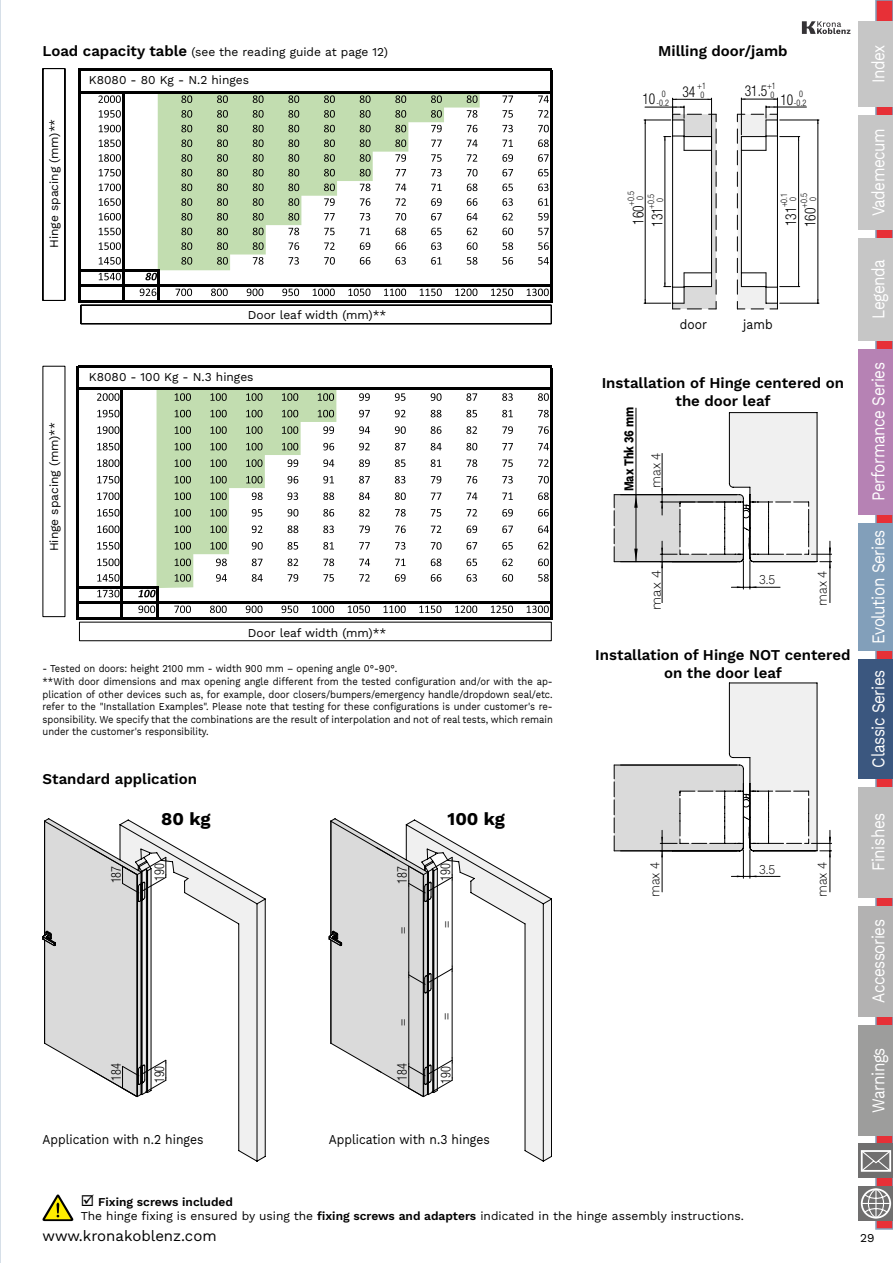
<style>
.page{position:relative;width:893px;height:1263px;background:#fff}
.page>*{position:absolute;margin:0;border:0;box-sizing:border-box;transform-origin:0 0}
.t1{font:18px "Work Sans";letter-spacing:-.03em;color:#fff;scale:.85 1}
.t2{font:700 18px "Work Sans";color:#000}
.t3{font:600 15px/18px "Work Sans";color:#000;text-align:center}
.t4{font:300 condensed 15px "Helvetica Neue";color:#000;scale:.9 1}
.t5{font:15px "Work Sans";color:#000}
.t6{font:13.5px "Work Sans";color:#000;scale:.9 1}
.t7{font:300 condensed 13.5px "Helvetica Neue";color:#000;scale:.9 1}
.t8{font:300 13.5px "Work Sans";color:#000;scale:.9 1}
.t9{font:700 13.5px "Work Sans";color:#000;scale:.8 1}
.t10{font:300 13.5px "Work Sans";color:#000}
.t11{font:12px "Work Sans";color:#000}
.t12{font:600 12px "Work Sans";color:#000}
.t13{font:10.5px/12.6px "Work Sans";color:#000;text-align:justify;scale:.9 1}
.t14{font:300 condensed 9px/9px "Helvetica Neue";color:#000;text-align:center;scale:.9 1}
.s1{font-weight:600;font-size:15px}
.s2{font-weight:600}
</style>
<div class="page">
<svg style="left:802px;top:21px;width:48px;height:13px"></svg>
<hr style="left:662px;top:562px;width:1px;height:41px;background:#000">
<hr style="left:830px;top:562px;width:1px;height:41px;background:#000">
<svg style="left:614px;top:412px;width:218px;height:177px"></svg>
<hr style="left:636px;top:408px;width:1px;height:87px;background:#000">
<hr style="left:662px;top:851px;width:1px;height:41px;background:#000">
<hr style="left:830px;top:851px;width:1px;height:41px;background:#000">
<svg style="left:614px;top:682px;width:218px;height:196px"></svg>
<svg style="left:44px;top:818px;width:222px;height:343px"></svg>
<svg style="left:330px;top:818px;width:222px;height:343px"></svg>
<svg style="left:43px;top:366px;width:509px;height:275px"></svg>
<svg style="left:43px;top:68px;width:509px;height:256px"></svg>
<hr style="left:741px;top:99px;width:36px;height:1px;background:#000">
<hr style="left:741px;top:98px;width:1px;height:37px;background:#000">
<hr style="left:777px;top:98px;width:1px;height:36px;background:#000">
<svg style="left:644px;top:98px;width:73px;height:212px"></svg>
<svg style="left:737px;top:106px;width:69px;height:204px"></svg>
<hr style="left:818px;top:120px;width:1px;height:183px;background:#000">
<hr style="left:780px;top:120px;width:39px;height:1px;background:#000">
<hr style="left:780px;top:303px;width:39px;height:1px;background:#000">
<svg style="left:43px;top:1194px;width:30px;height:27px"></svg>
<svg style="left:0;top:0;width:1px;height:1263px"></svg>
<div style="left:875px;top:0;width:18px;height:1230px;background:#e73037;border:2px solid #829fba"></div>
<div style="left:859px;top:21px;width:34px;height:85px;background:#c6c6c6"></div>
<div style="left:859px;top:115px;width:34px;height:115px;background:#c6c6c6"></div>
<div style="left:859px;top:238px;width:34px;height:102px;background:#c6c6c6"></div>
<div style="left:859px;top:1025px;width:34px;height:110px;background:#9d9d9c"></div>
<div style="left:859px;top:787px;width:34px;height:110px;background:#bcbcbc"></div>
<div style="left:859px;top:906px;width:34px;height:110px;background:#b3b2b2"></div>
<div style="left:859px;top:349px;width:34px;height:165px;background:#b682b4"></div>
<div style="left:859px;top:523px;width:34px;height:128px;background:#829fba"></div>
<div style="left:859px;top:659px;width:34px;height:119px;background:#3b577f"></div>
<div style="left:859px;top:1186px;width:34px;height:34px;background:#706f6f"></div>
<svg style="left:861px;top:1188px;width:30px;height:30px"></svg>
<div style="left:859px;top:1144px;width:34px;height:34px;background:#706f6f"></div>
<svg style="left:864px;top:1153px;width:24px;height:16px"></svg>
<div style="left:861px;top:1150px;width:30px;height:22px;border:2px solid #fff"></div>
<p class="t11" style="left:43px;top:43px;width:347px"><span class="s1">Load capacity table</span> (see the reading guide at page 12)</p>
<p class="t11" style="left:45px;top:248px;width:131px;rotate:-90deg">Hinge spacing (mm)**</p>
<p class="t11" style="left:45px;top:551px;width:131px;rotate:-90deg">Hinge spacing (mm)**</p>
<p class="t11" style="left:89px;top:71px;width:162px">K8080 - 80 Kg - N.2 hinges</p>
<p class="t11" style="left:248px;top:306px;width:140px">Door leaf width (mm)**</p>
<p class="t11" style="left:89px;top:368px;width:166px">K8080 - 100 Kg - N.3 hinges</p>
<p class="t11" style="left:248px;top:624px;width:140px">Door leaf width (mm)**</p>
<p class="t13" style="left:43px;top:662px;width:396px">- Tested on doors: height 2100 mm - width 900 mm – opening angle 0°-90°.</p>
<p class="t13" style="left:43px;top:675px;width:568px">**With door dimensions and max opening angle different from the tested configuration and/or with the ap&shy;plication of other devices such as, for example, door closers/bumpers/emergency handle/dropdown seal/etc. refer to the "Installation Examples". Please note that testing for these configurations is under customer's re&shy;sponsibility. We specify that the combinations are the result of interpolation and not of real tests, which remain under the customer's responsibility.</p>
<p class="t3" style="left:43px;top:769px;width:156px">Standard application</p>
<p class="t2" style="left:161px;top:805px;width:51px">80 kg</p>
<p class="t2" style="left:448px;top:805px;width:59px">100 kg</p>
<p class="t7" style="left:108px;top:883px;width:21px;rotate:-90deg">187</p>
<p class="t7" style="left:152px;top:881px;width:21px;rotate:-90deg">190</p>
<p class="t7" style="left:108px;top:1080px;width:21px;rotate:-90deg">184</p>
<p class="t7" style="left:152px;top:1083px;width:21px;rotate:-90deg">190</p>
<p class="t7" style="left:394px;top:884px;width:21px;rotate:-90deg">187</p>
<p class="t7" style="left:394px;top:934px;width:10px;rotate:-90deg">=</p>
<p class="t7" style="left:394px;top:1025px;width:10px;rotate:-90deg">=</p>
<p class="t7" style="left:394px;top:1080px;width:21px;rotate:-90deg">184</p>
<p class="t7" style="left:438px;top:881px;width:21px;rotate:-90deg">190</p>
<p class="t7" style="left:438px;top:928px;width:10px;rotate:-90deg">=</p>
<p class="t7" style="left:438px;top:1019px;width:10px;rotate:-90deg">=</p>
<p class="t7" style="left:438px;top:1084px;width:21px;rotate:-90deg">190</p>
<p class="t6" style="left:43px;top:1129px;width:180px">Application with n.2 hinges</p>
<p class="t6" style="left:329px;top:1129px;width:180px">Application with n.3 hinges</p>
<p class="t3" style="left:658px;top:42px;width:131px">Milling door/jamb</p>
<p class="t4" style="left:642px;top:90px;width:16px">10</p>
<p class="t14" style="left:656px;top:89px;width:15px">0 -0.2</p>
<p class="t4" style="left:682px;top:83px;width:16px">34</p>
<p class="t14" style="left:697px;top:81px;width:11px">+1<br>0</p>
<p class="t4" style="left:745px;top:82px;width:27px">31.5</p>
<p class="t14" style="left:767px;top:81px;width:11px">+1<br>0</p>
<p class="t4" style="left:780px;top:91px;width:16px">10</p>
<p class="t14" style="left:794px;top:89px;width:15px">0 -0.2</p>
<p class="t14" style="left:626px;top:206px;width:18px;rotate:-90deg">+0.5<br>0</p>
<p class="t14" style="left:646px;top:209px;width:18px;rotate:-90deg">+0.5<br>0</p>
<p class="t4" style="left:630px;top:225px;width:23px;rotate:-90deg">160</p>
<p class="t4" style="left:648px;top:227px;width:23px;rotate:-90deg">131</p>
<p class="t14" style="left:799px;top:208px;width:18px;rotate:-90deg">+0.5<br>0</p>
<p class="t14" style="left:779px;top:207px;width:18px;rotate:-90deg">+0.1<br>0</p>
<p class="t4" style="left:801px;top:227px;width:23px;rotate:-90deg">160</p>
<p class="t4" style="left:782px;top:226px;width:23px;rotate:-90deg">131</p>
<p class="t6" style="left:680px;top:314px;width:32px">door</p>
<p class="t6" style="left:743px;top:314px;width:34px">jamb</p>
<p class="t3" style="left:602px;top:373px;width:244px">Installation of Hinge centered on the door leaf</p>
<p class="t9" style="left:619px;top:491px;width:108px;rotate:-90deg">Max Thk 36 mm</p>
<p class="t8" style="left:646px;top:488px;width:40px;rotate:-90deg">max 4</p>
<p class="t10" style="left:646px;top:609px;width:40px;rotate:-90deg">max 4</p>
<p class="t8" style="left:759px;top:569px;width:19px">3.5</p>
<p class="t8" style="left:812px;top:606px;width:40px;rotate:-90deg">max 4</p>
<p class="t3" style="left:595px;top:646px;width:257px">Installation of Hinge NOT centered on the door leaf</p>
<p class="t8" style="left:645px;top:897px;width:40px;rotate:-90deg">max 4</p>
<p class="t8" style="left:812px;top:897px;width:40px;rotate:-90deg">max 4</p>
<p class="t8" style="left:759px;top:859px;width:19px">3.5</p>
<p class="t12" style="left:81px;top:1193px;width:154px">☑ Fixing screws included</p>
<p class="t11" style="left:81px;top:1207px;width:665px">The hinge fixing is ensured by using the <span class="s2">fixing screws and adapters</span> indicated in the hinge assembly instructions.</p>
<h1 class="t1" style="left:864px;top:83px;width:47px;rotate:-90deg">Index</h1>
<h1 class="t1" style="left:864px;top:216px;width:106px;rotate:-90deg">Vademecum</h1>
<h1 class="t1" style="left:864px;top:319px;width:72px;rotate:-90deg">Legenda</h1>
<h1 class="t1" style="left:864px;top:501px;width:165px;rotate:-90deg">Performance Series</h1>
<h1 class="t1" style="left:864px;top:644px;width:135px;rotate:-90deg">Evolution Series</h1>
<h1 class="t1" style="left:864px;top:767px;width:116px;rotate:-90deg">Classic Series</h1>
<h1 class="t1" style="left:864px;top:871px;width:70px;rotate:-90deg">Finishes</h1>
<h1 class="t1" style="left:864px;top:1003px;width:100px;rotate:-90deg">Accessories</h1>
<h1 class="t1" style="left:864px;top:1112px;width:78px;rotate:-90deg">Warnings</h1>
<h2 class="t5" style="left:43px;top:1225px;width:176px">www.kronakoblenz.com</h2>
<p class="t11" style="left:860px;top:1228px;width:16px">29</p>
</div>
